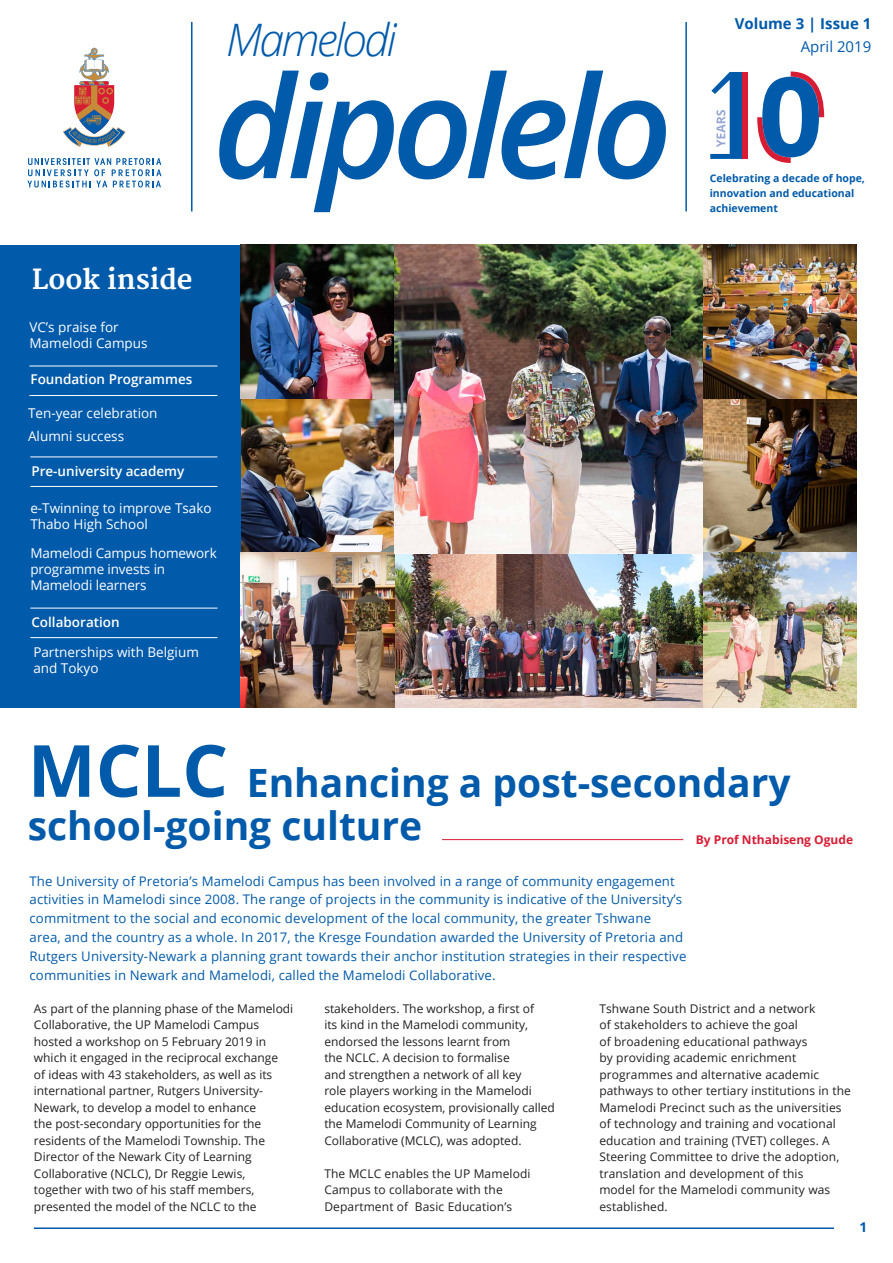
<style>
.page{position:relative;width:893px;height:1263px;background:#fff}
.page>*{position:absolute;margin:0;border:0;box-sizing:border-box;transform-origin:0 0}
.t1{font:italic 600 141.6px "Open Sans";letter-spacing:-.06em;color:#015aaa}
.t2{font:italic 300 44.85px "Open Sans";letter-spacing:-.06em;color:#015aaa}
.t3{font:700 39px/43.5px "Open Sans";color:#015aaa}
.t4{font:700 27px "Merriweather";color:#fff}
.t5{font:700 15px "Open Sans";color:#015aaa}
.t6{font:15px "Open Sans";color:#015aaa}
.t7{font:13.5px/16.2px "Open Sans";color:#fff}
.t8{font:600 13.5px "Open Sans";color:#fff}
.t9{font:700 13.5px "Open Sans";color:#015aaa}
.t10{font:13.2px/18.8px "Open Sans";letter-spacing:.01em;color:#015aaa}
.t11{font:12px/16.5px "Open Sans";color:#231f20}
.t12{font:700 12px "Open Sans";color:#d81c33}
.t13{font:700 10.5px/15px "Open Sans";color:#015aaa}
.s1{font-size:72px}
</style>
<div class="page">
<img style="left:240px;top:399px;width:155px;height:154px">
<hr style="left:34px;top:1227px;width:800px;height:2px;background:#015aaa">
<svg style="left:27px;top:158px;width:134px;height:29px"></svg>
<svg style="left:63px;top:48px;width:63px;height:99px"></svg>
<div style="left:0;top:245px;width:240px;height:462px;background:#015aaa"></div>
<hr style="left:29px;top:366px;width:188px;height:1px;background:#fff">
<hr style="left:30px;top:608px;width:187px;height:1px;background:#fff">
<hr style="left:30px;top:456px;width:187px;height:1px;background:#fff">
<hr style="left:29px;top:395px;width:188px;height:1px;background:#fff">
<hr style="left:30px;top:637px;width:187px;height:1px;background:#fff">
<hr style="left:30px;top:486px;width:187px;height:1px;background:#fff">
<img style="left:703px;top:245px;width:153px;height:462px">
<img style="left:240px;top:553px;width:463px;height:154px">
<img style="left:240px;top:245px;width:155px;height:154px">
<img style="left:395px;top:245px;width:308px;height:308px">
<hr style="left:442px;top:839px;width:241px;height:1px;background:#d81c33">
<div style="left:742px;top:72px;width:6px;height:87px;background:#d81c33"></div>
<svg style="left:757px;top:72px;width:67px;height:91px"></svg>
<svg style="left:710px;top:72px;width:32px;height:87px"></svg>
<hr style="left:191px;top:22px;width:2px;height:189px;background:#015aaa">
<hr style="left:685px;top:22px;width:2px;height:189px;background:#015aaa">
<p class="t2" style="left:226px;top:9px;width:173px">Mamelodi</p>
<p class="t5" style="left:735px;top:13px;width:138px">Volume 3 | Issue 1</p>
<p class="t6" style="left:801px;top:36px;width:72px">April 2019</p>
<p class="t4" style="left:32px;top:264px;width:162px">Look inside</p>
<p class="t7" style="left:29px;top:319px;width:120px">VC’s praise for<br>Mamelodi Campus</p>
<p class="t8" style="left:30px;top:370px;width:163px">Foundation Programmes</p>
<p class="t7" style="left:28px;top:405px;width:131px">Ten-year celebration</p>
<p class="t7" style="left:28px;top:428px;width:98px">Alumni success</p>
<p class="t8" style="left:31px;top:461px;width:155px">Pre-university academy</p>
<p class="t1" style="left:213px;top:30px;width:461px">dipolelo</p>
<p class="t7" style="left:30px;top:499px;width:183px">e-Twinning to improve Tsako<br>Thabo High School</p>
<p class="t7" style="left:30px;top:544px;width:188px">Mamelodi Campus homework programme invests in<br>Mamelodi learners</p>
<p class="t8" style="left:31px;top:613px;width:90px">Collaboration</p>
<p class="t7" style="left:33px;top:643px;width:167px">Partnerships with Belgium and Tokyo</p>
<p class="t13" style="left:710px;top:170px;width:157px">Celebrating a decade of hope, innovation and educational achievement</p>
<p class="t3" style="left:28px;top:760px;width:764px"><span class="s1">MCLC</span> Enhancing a post-secondary school-going culture</p>
<p class="t10" style="left:30px;top:871px;width:658px">The University of Pretoria’s Mamelodi Campus has been involved in a range of community engagement activities in Mamelodi since 2008. The range of projects in the community is indicative of the University’s commitment to the social and economic development of the local community, the greater Tshwane<br>area, and the country as a whole. In 2017, the Kresge Foundation awarded the University of Pretoria and Rutgers University-Newark a planning grant towards their anchor institution strategies in their respective communities in Newark and Mamelodi, called the Mamelodi Collaborative.</p>
<p class="t11" style="left:324px;top:1000px;width:232px">stakeholders. The workshop, a first of<br>its kind in the Mamelodi community, endorsed the lessons learnt from<br>the NCLC. A decision to formalise<br>and strengthen a network of all key<br>role players working in the Mamelodi education ecosystem, provisionally called the Mamelodi Community of Learning Collaborative (MCLC), was adopted.</p>
<p class="t11" style="left:324px;top:1165px;width:208px">The MCLC enables the UP Mamelodi<br>Campus to collaborate with the<br>Department of Basic Education’s</p>
<p class="t12" style="left:696px;top:831px;width:159px">By Prof Nthabiseng Ogude</p>
<p class="t11" style="left:34px;top:1000px;width:261px">As part of the planning phase of the Mamelodi Collaborative, the UP Mamelodi Campus hosted a workshop on 5 February 2019 in which it engaged in the reciprocal exchange<br>of ideas with 43 stakeholders, as well as its international partner, Rutgers University-Newark, to develop a model to enhance<br>the post-secondary opportunities for the residents of the Mamelodi Township. The Director of the Newark City of Learning Collaborative (NCLC), Dr Reggie Lewis, together with two of his staff members, presented the model of the NCLC to the</p>
<p class="t11" style="left:599px;top:1000px;width:253px">Tshwane South District and a network<br>of stakeholders to achieve the goal<br>of broadening educational pathways<br>by providing academic enrichment programmes and alternative academic pathways to other tertiary institutions in the Mamelodi Precinct such as the universities of technology and training and vocational education and training (TVET) colleges. A Steering Committee to drive the adoption, translation and development of this<br>model for the Mamelodi community was established.</p>
<p class="t9" style="left:859px;top:1217px;width:9px">1</p>
</div>
